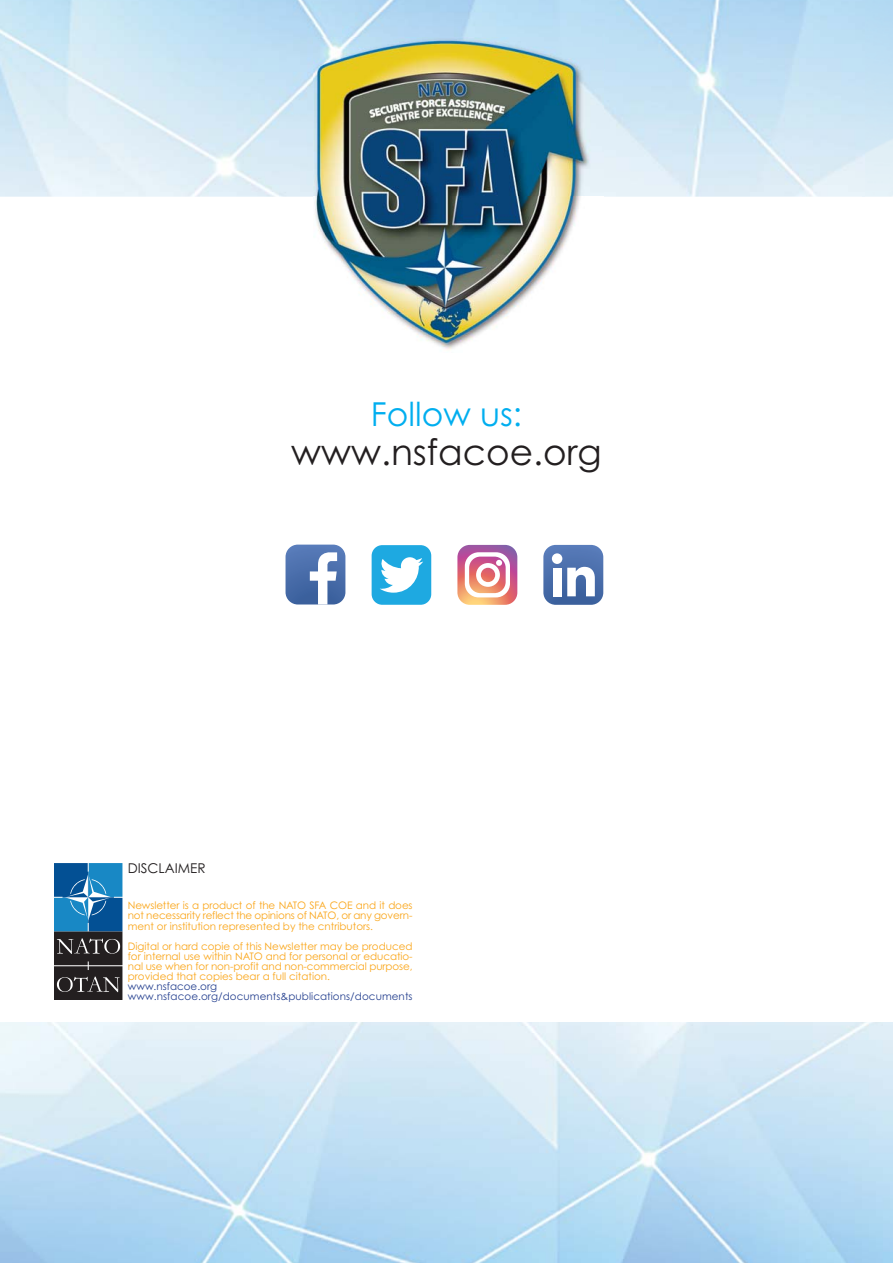
<style>
.page{position:relative;width:893px;height:1263px;background:#fff}
.page>*{position:absolute;margin:0;border:0;box-sizing:border-box;transform-origin:0 0}
.t1{font:36px "Century Gothic";color:#231f20}
.t2{font:33px "Century Gothic";color:#00aeef}
.t3{font:13.5px "Century Gothic";color:#231f20}
.t4{font:10.35px/10.1px "Century Gothic";color:#faa61a;text-align:justify}
.t5{font:10.35px/10.1px "Century Gothic";letter-spacing:.005em;color:#25408f}
</style>
<div class="page">
<img style="left:0;top:1022px;width:893px;height:241px">
<img style="left:603px;top:0;width:290px;height:197px">
<img style="left:0;top:0;width:342px;height:197px">
<img style="left:342px;top:0;width:262px;height:83px">
<img style="left:313px;top:37px;width:290px;height:313px">
<svg style="left:457px;top:545px;width:60px;height:60px"></svg>
<svg style="left:465px;top:552px;width:45px;height:45px"></svg>
<div style="left:286px;top:545px;width:59px;height:59px;background:linear-gradient(to bottom,#597cba,#3a5f9c);border-radius:12px"></div>
<svg style="left:310px;top:552px;width:27px;height:52px"></svg>
<div style="left:372px;top:545px;width:59px;height:60px;background:#1ea9e1;border-radius:11px"></div>
<svg style="left:380px;top:557px;width:43px;height:36px"></svg>
<div style="left:543px;top:545px;width:60px;height:60px;background:linear-gradient(to bottom,#597cba,#3d619d);border-radius:12px"></div>
<div style="left:553px;top:568px;width:9px;height:28px;background:#fff"></div>
<div style="left:552px;top:553px;width:10px;height:11px;background:#fff;border-radius:50%"></div>
<svg style="left:567px;top:567px;width:28px;height:29px"></svg>
<svg style="left:54px;top:863px;width:68px;height:137px;background:#2e5775"></svg>
<h2 class="t2" style="left:371px;top:401px;width:153px">Follow us:</h2>
<h1 class="t1" style="left:291px;top:438px;width:312px">www.nsfacoe.org</h1>
<h3 class="t3" style="left:128px;top:863px;width:79px">DISCLAIMER</h3>
<p class="t4" style="left:128px;top:902px;width:286px">Newsletter is a product of the NATO SFA COE and it does not necessarity reflect the opinions of NATO, or any govern&shy;ment or institution represented by the cntributors.</p>
<p class="t4" style="left:128px;top:942px;width:286px">Digital or hard copie of this Newsletter may be produced for internal use within NATO and for personal or educatio&shy;nal use when for non-profit and non-commercial purpose, provided that copies bear a full citation.</p>
<p class="t5" style="left:128px;top:982px;width:286px">www.nsfacoe.org www.nsfacoe.org/documents&amp;publications/documents</p>
</div>
